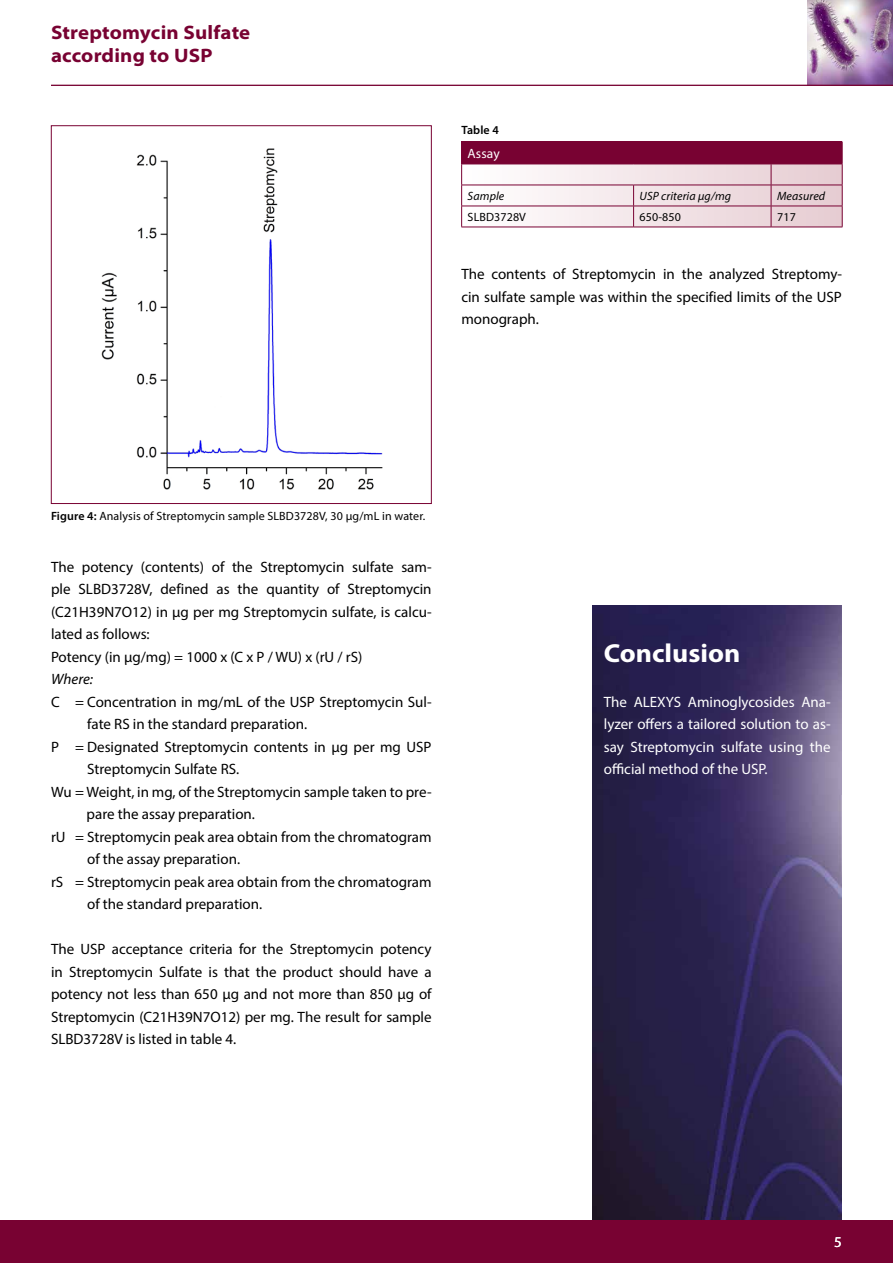
<style>
.page{position:relative;width:893px;height:1263px;background:#fff}
.page>*{position:absolute;margin:0;border:0;box-sizing:border-box;transform-origin:0 0}
.t1{font:700 26.1px "Myriad Pro";color:#fff;scale:1.06 1}
.t2{font:700 semi-expanded 19.5px/22.5px "Myriad Pro";letter-spacing:.01em;color:#780232}
.t3{font:15px/22.5px "Myriad Pro";color:#000;text-align:justify}
.t4{font:15px/22.5px "Myriad Pro";color:#fff;text-align:justify}
.t5{font:italic 15px "Myriad Pro";color:#000}
.t6{font:13.5px "Myriad Pro";letter-spacing:.005em;color:#fff}
.t7{font:12px "Myriad Pro";letter-spacing:.01em;color:#000}
.t8{font:italic 12px "Myriad Pro";letter-spacing:.01em;color:#000}
.t9{font:600 12px "Myriad Pro";letter-spacing:.01em;color:#000}
.s1{font-weight:600}
</style>
<div class="page">
<img style="left:807px;top:0;width:86px;height:85px">
<img style="left:592px;top:606px;width:250px;height:614px">
<div style="left:0;top:1220px;width:893px;height:43px;background:#780232"></div>
<hr style="left:51px;top:85px;width:842px;height:1px;background:#780232">
<img style="left:101px;top:148px;width:282px;height:342px">
<div style="left:51px;top:125px;width:381px;height:379px;border:1px solid #780232"></div>
<hr style="left:461px;top:227px;width:173px;height:1px;background:#780232">
<hr style="left:634px;top:227px;width:137px;height:1px;background:#780232">
<hr style="left:771px;top:227px;width:71px;height:1px;background:#780232">
<svg style="left:461px;top:142px;width:382px;height:85px"></svg>
<hr style="left:634px;top:142px;width:137px;height:1px;background:#780232">
<hr style="left:771px;top:142px;width:71px;height:1px;background:#780232">
<hr style="left:461px;top:164px;width:173px;height:1px;background:#780232">
<hr style="left:634px;top:164px;width:137px;height:1px;background:#780232">
<hr style="left:771px;top:164px;width:71px;height:1px;background:#780232">
<h2 class="t2" style="left:51px;top:21px;width:201px">Streptomycin Sulfate according to USP</h2>
<p class="t9" style="left:461px;top:123px;width:39px">Table 4</p>
<p class="t6" style="left:468px;top:145px;width:34px">Assay</p>
<p class="t8" style="left:468px;top:189px;width:38px">Sample</p>
<p class="t8" style="left:640px;top:189px;width:93px">USP criteria µg/mg</p>
<p class="t8" style="left:777px;top:189px;width:50px">Measured</p>
<p class="t7" style="left:468px;top:210px;width:60px">SLBD3728V</p>
<p class="t7" style="left:640px;top:210px;width:43px">650-850</p>
<p class="t7" style="left:777px;top:210px;width:20px">717</p>
<p class="t3" style="left:461px;top:262px;width:382px">The contents of Streptomycin in the analyzed Streptomy&shy;cin sulfate sample was within the specified limits of the USP monograph.</p>
<p class="t7" style="left:51px;top:509px;width:376px"><span class="s1">Figure 4:</span> Analysis of Streptomycin sample SLBD3728V, 30 µg/mL in water.</p>
<p class="t3" style="left:51px;top:555px;width:382px;text-align:left">The potency (contents) of the Streptomycin sulfate sam&shy;ple SLBD3728V, defined as the quantity of Streptomycin (C21H39N7O12) in µg per mg Streptomycin sulfate, is calcu&shy;lated as follows:<br>Potency (in µg/mg) = 1000 x (C x P / WU) x (rU / rS)</p>
<p class="t5" style="left:51px;top:670px;width:43px">Where:</p>
<p class="t3" style="left:51px;top:690px;width:382px">C = Concentration in mg/mL of the USP Streptomycin Sul-</p>
<p class="t3" style="left:87px;top:712px;width:222px">fate RS in the standard preparation.</p>
<p class="t3" style="left:51px;top:735px;width:382px">P = Designated Streptomycin contents in µg per mg USP</p>
<p class="t3" style="left:87px;top:757px;width:154px">Streptomycin Sulfate RS.</p>
<p class="t3" style="left:51px;top:780px;width:382px">Wu = Weight, in mg, of the Streptomycin sample taken to pre-</p>
<p class="t3" style="left:87px;top:802px;width:170px">pare the assay preparation.</p>
<p class="t3" style="left:51px;top:825px;width:382px">rU = Streptomycin peak area obtain from the chromatogram</p>
<p class="t3" style="left:87px;top:847px;width:154px">of the assay preparation.</p>
<p class="t3" style="left:51px;top:870px;width:382px">rS = Streptomycin peak area obtain from the chromatogram</p>
<p class="t3" style="left:87px;top:892px;width:177px">of the standard preparation.</p>
<p class="t3" style="left:51px;top:937px;width:382px">The USP acceptance criteria for the Streptomycin potency in Streptomycin Sulfate is that the product should have a potency not less than 650 µg and not more than 850 µg of Streptomycin (C21H39N7O12) per mg. The result for sample SLBD3728V is listed in table 4.</p>
<h1 class="t1" style="left:604px;top:636px;width:130px">Conclusion</h1>
<p class="t4" style="left:604px;top:690px;width:228px">The ALEXYS Aminoglycosides Ana&shy;lyzer offers a tailored solution to as&shy;say Streptomycin sulfate using the official method of the USP.</p>
<p class="t4" style="left:834px;top:1230px;width:9px">5</p>
</div>
